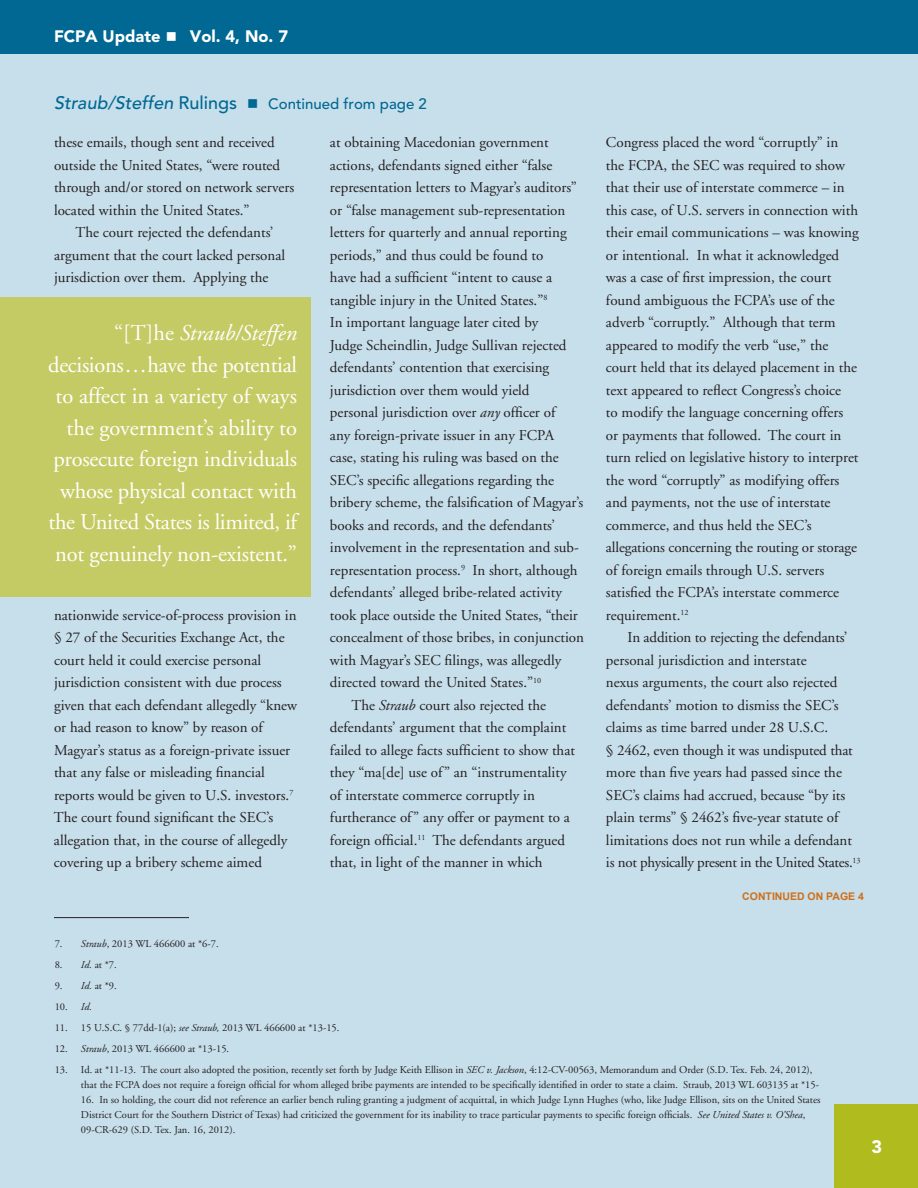
<style>
.page{position:relative;width:918px;height:1188px;background:#c7dfeb}
.page>*{position:absolute;margin:0;border:0;box-sizing:border-box;transform-origin:0 0}
.t1{font:22.5px/31.5px "Adobe Garamond";letter-spacing:-.01em;color:#fff;text-align:right}
.t2{font:900 18px "Avenir";color:#fff}
.t3{font:900 16.5px "Avenir";color:#fff}
.t4{font:15px/22.5px "Adobe Garamond";color:#231f20}
.t5{font:500 15px "Avenir";color:#006893}
.t6{font:10.5px/15px "Adobe Garamond";color:#231f20}
.t7{font:700 10.5px "Arial";color:#d06f18}
.s1{font-style:italic;font-size:18px}
.s2{font-size:18px}
.s3{font-style:italic}
</style>
<div class="page">
<div style="left:0;top:0;width:918px;height:54px;background:#006893"></div>
<div style="left:835px;top:1105px;width:83px;height:83px;background:#b0bb1d"></div>
<hr style="left:54px;top:917px;width:135px;height:1px;background:#231f20">
<div style="left:0;top:297px;width:310px;height:299px;background:#c5cb64"></div>
<p class="t3" style="left:54px;top:26px;width:236px">FCPA Update ■ Vol. 4, No. 7</p>
<p class="t5" style="left:54px;top:95px;width:374px"><span class="s1">Straub/Steffen</span> <span class="s2">Rulings</span> ■ Continued from page 2</p>
<p class="t4" style="left:54px;top:131px;width:242px">these emails, though sent and received outside the United States, “were routed through and/or stored on network servers located within the United States.”</p>
<p class="t4" style="left:54px;top:221px;width:233px;text-indent:22px">The court rejected the defendants’ argument that the court lacked personal jurisdiction over them. Applying the</p>
<p class="t4" style="left:330px;top:131px;width:220px">at obtaining Macedonian government</p>
<p class="t4" style="left:330px;top:154px;width:224px">actions, defendants signed either “false</p>
<p class="t4" style="left:330px;top:176px;width:248px">representation letters to Magyar’s auditors”</p>
<p class="t4" style="left:330px;top:199px;width:237px">or “false management sub-representation</p>
<p class="t4" style="left:330px;top:221px;width:238px">letters for quarterly and annual reporting</p>
<p class="t4" style="left:330px;top:244px;width:215px">periods,” and thus could be found to</p>
<p class="t4" style="left:330px;top:266px;width:224px">have had a sufficient “intent to cause a</p>
<p class="t4" style="left:330px;top:289px;width:219px">tangible injury in the United States.”<sup>8</sup></p>
<p class="t4" style="left:330px;top:311px;width:210px">In important language later cited by</p>
<p class="t4" style="left:330px;top:334px;width:238px">Judge Scheindlin, Judge Sullivan rejected</p>
<p class="t4" style="left:330px;top:356px;width:221px">defendants’ contention that exercising</p>
<p class="t4" style="left:330px;top:379px;width:201px">jurisdiction over them would yield</p>
<p class="t4" style="left:330px;top:401px;width:227px">personal jurisdiction over <span class="s3">any</span> officer of</p>
<p class="t4" style="left:330px;top:424px;width:226px">any foreign-private issuer in any FCPA</p>
<p class="t4" style="left:330px;top:446px;width:230px">case, stating his ruling was based on the</p>
<p class="t4" style="left:330px;top:469px;width:226px">SEC’s specific allegations regarding the</p>
<p class="t4" style="left:330px;top:491px;width:255px">bribery scheme, the falsification of Magyar’s</p>
<p class="t4" style="left:330px;top:514px;width:227px">books and records, and the defendants’</p>
<p class="t4" style="left:330px;top:536px;width:250px">involvement in the representation and sub-</p>
<p class="t4" style="left:330px;top:559px;width:249px">representation process.<sup>9</sup> In short, although</p>
<p class="t4" style="left:330px;top:581px;width:233px">defendants’ alleged bribe-related activity</p>
<p class="t4" style="left:330px;top:604px;width:249px">took place outside the United States, “their</p>
<p class="t4" style="left:330px;top:626px;width:256px">concealment of those bribes, in conjunction</p>
<p class="t4" style="left:330px;top:649px;width:233px">with Magyar’s SEC filings, was allegedly</p>
<p class="t4" style="left:330px;top:671px;width:213px">directed toward the United States.”<sup>10</sup></p>
<p class="t4" style="left:352px;top:694px;width:196px">The <span class="s3">Straub</span> court also rejected the</p>
<p class="t4" style="left:330px;top:716px;width:238px">defendants’ argument that the complaint</p>
<p class="t4" style="left:330px;top:739px;width:247px">failed to allege facts sufficient to show that</p>
<p class="t4" style="left:330px;top:761px;width:238px">they “ma[de] use of” an “instrumentality</p>
<p class="t4" style="left:330px;top:784px;width:206px">of interstate commerce corruptly in</p>
<p class="t4" style="left:330px;top:806px;width:241px">furtherance of” any offer or payment to a</p>
<p class="t4" style="left:330px;top:829px;width:237px">foreign official.<sup>11</sup> The defendants argued</p>
<p class="t4" style="left:330px;top:851px;width:214px">that, in light of the manner in which</p>
<h1 class="t1" style="left:48px;top:318px;width:250px">“[T]he <span class="s3">Straub/Steffen </span>decisions…have the potential to affect in a variety of ways the government’s ability to prosecute foreign individuals whose physical contact with the United States is limited, if not genuinely non-existent.”</h1>
<p class="t4" style="left:54px;top:604px;width:245px">nationwide service-of-process provision in § 27 of the Securities Exchange Act, the court held it could exercise personal jurisdiction consistent with due process given that each defendant allegedly “knew or had reason to know” by reason of Magyar’s status as a foreign-private issuer that any false or misleading financial reports would be given to U.S. investors.<sup>7<br></sup>The court found significant the SEC’s allegation that, in the course of allegedly covering up a bribery scheme aimed</p>
<p class="t4" style="left:606px;top:131px;width:254px">Congress placed the word “corruptly” in the FCPA, the SEC was required to show that their use of interstate commerce – in this case, of U.S. servers in connection with their email communications – was knowing or intentional. In what it acknowledged was a case of first impression, the court found ambiguous the FCPA’s use of the adverb “corruptly.” Although that term appeared to modify the verb “use,” the court held that its delayed placement in the text appeared to reflect Congress’s choice<br>to modify the language concerning offers or payments that followed. The court in turn relied on legislative history to interpret the word “corruptly” as modifying offers and payments, not the use of interstate commerce, and thus held the SEC’s allegations concerning the routing or storage of foreign emails through U.S. servers satisfied the FCPA’s interstate commerce requirement.<sup>12</sup></p>
<p class="t4" style="left:606px;top:626px;width:256px;text-indent:22px">In addition to rejecting the defendants’ personal jurisdiction and interstate<br>nexus arguments, the court also rejected defendants’ motion to dismiss the SEC’s claims as time barred under 28 U.S.C.<br>§ 2462, even though it was undisputed that more than five years had passed since the SEC’s claims had accrued, because “by its plain terms” § 2462’s five-year statute of limitations does not run while a defendant is not physically present in the United States.<sup>13</sup></p>
<p class="t7" style="left:742px;top:889px;width:123px">CONTINUED ON PAGE 4</p>
<p class="t6" style="left:55px;top:936px;width:166px">7. <span class="s3">Straub</span>, 2013 WL 466600 at *6-7.</p>
<p class="t6" style="left:55px;top:957px;width:64px">8. <span class="s3">Id.</span> at *7.</p>
<p class="t6" style="left:55px;top:979px;width:64px">9. <span class="s3">Id.</span> at *9.</p>
<p class="t6" style="left:55px;top:1000px;width:39px">10. <span class="s3">Id.</span></p>
<p class="t6" style="left:55px;top:1021px;width:286px">11. 15 U.S.C. § 77dd-1(a); <span class="s3">see Straub,</span> 2013 WL 466600 at *13-15.</p>
<p class="t6" style="left:55px;top:1042px;width:176px">12. <span class="s3">Straub</span>, 2013 WL 466600 at *13-15.</p>
<p class="t6" style="left:81px;top:1063px;width:740px;text-indent:-26px">13. Id. at *11-13. The court also adopted the position, recently set forth by Judge Keith Ellison in <span class="s3">SEC v. Jackson</span>, 4:12-CV-00563, Memorandum and Order (S.D. Tex. Feb. 24, 2012), that the FCPA does not require a foreign official for whom alleged bribe payments are intended to be specifically identified in order to state a claim. Straub, 2013 WL 603135 at *15-</p>
<p class="t6" style="left:81px;top:1093px;width:741px">16. In so holding, the court did not reference an earlier bench ruling granting a judgment of acquittal, in which Judge Lynn Hughes (who, like Judge Ellison, sits on the United States<br>District Court for the Southern District of Texas) had criticized the government for its inability to trace particular payments to specific foreign officials. <span class="s3">See United States v. O’Shea</span>,<br>09-CR-629 (S.D. Tex. Jan. 16, 2012).</p>
<p class="t2" style="left:871px;top:1136px;width:12px">3</p>
</div>
